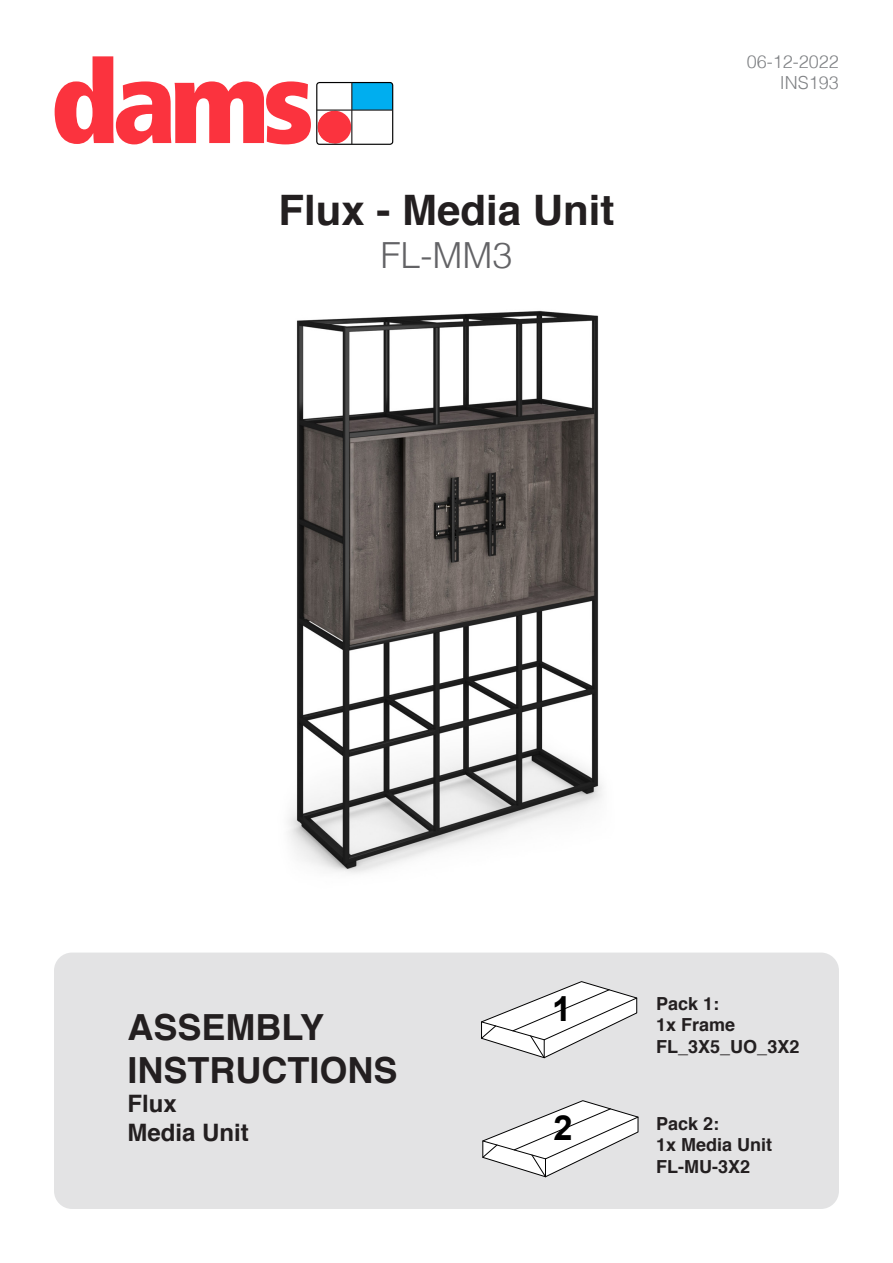
<style>
.page{position:relative;width:893px;height:1263px;background:#fff}
.page>*{position:absolute;margin:0;border:0;box-sizing:border-box;transform-origin:0 0}
.t1{font:700 42px "Helvetica";color:#231f20}
.t2{font:700 36px "Helvetica";color:#231f20}
.t3{font:300 36px "Helvetica";color:#636366}
.t4{font:700 34.5px "Arial";color:#000}
.t5{font:700 24px "Helvetica";color:#231f20}
.t6{font:700 18px "Helvetica";color:#231f20}
.t7{font:300 18px "Helvetica";color:#808285}
</style>
<div class="page">
<img style="left:288px;top:310px;width:314px;height:563px">
<svg style="left:55px;top:56px;width:339px;height:89px"></svg>
<hr style="left:317px;top:109px;width:76px;height:2px;background:#231f20">
<hr style="left:351px;top:83px;width:1px;height:61px;background:#231f20">
<div style="left:54px;top:952px;width:785px;height:257px;background:#e3e3e4;border-radius:18px"></div>
<svg style="left:481px;top:981px;width:156px;height:77px"></svg>
<svg style="left:482px;top:1100px;width:157px;height:77px"></svg>
<p class="t1" style="left:278px;top:176px;width:338px">Flux - Media Unit</p>
<p class="t3" style="left:380px;top:233px;width:134px">FL-MM3</p>
<p class="t7" style="left:747px;top:50px;width:94px">06-12-2022</p>
<p class="t7" style="left:780px;top:72px;width:61px">INS193</p>
<p class="t2" style="left:128px;top:998px;width:198px">ASSEMBLY</p>
<p class="t2" style="left:128px;top:1041px;width:271px">INSTRUCTIONS</p>
<p class="t5" style="left:128px;top:1084px;width:51px">Flux</p>
<p class="t5" style="left:128px;top:1113px;width:123px">Media Unit</p>
<p class="t4" style="left:553px;top:971px;width:21px">8</p>
<p class="t4" style="left:552px;top:984px;width:21px">1</p>
<p class="t6" style="left:656px;top:989px;width:65px">Pack 1:</p>
<p class="t6" style="left:656px;top:1010px;width:81px">1x Frame</p>
<p class="t6" style="left:656px;top:1032px;width:145px">FL_3X5_UO_3X2</p>
<p class="t4" style="left:553px;top:1103px;width:21px">2</p>
<p class="t4" style="left:738px;top:1103px;width:21px">3</p>
<p class="t6" style="left:656px;top:1109px;width:65px">Pack 2:</p>
<p class="t6" style="left:656px;top:1130px;width:118px">1x Media Unit</p>
<p class="t6" style="left:656px;top:1152px;width:95px">FL-MU-3X2</p>
</div>
